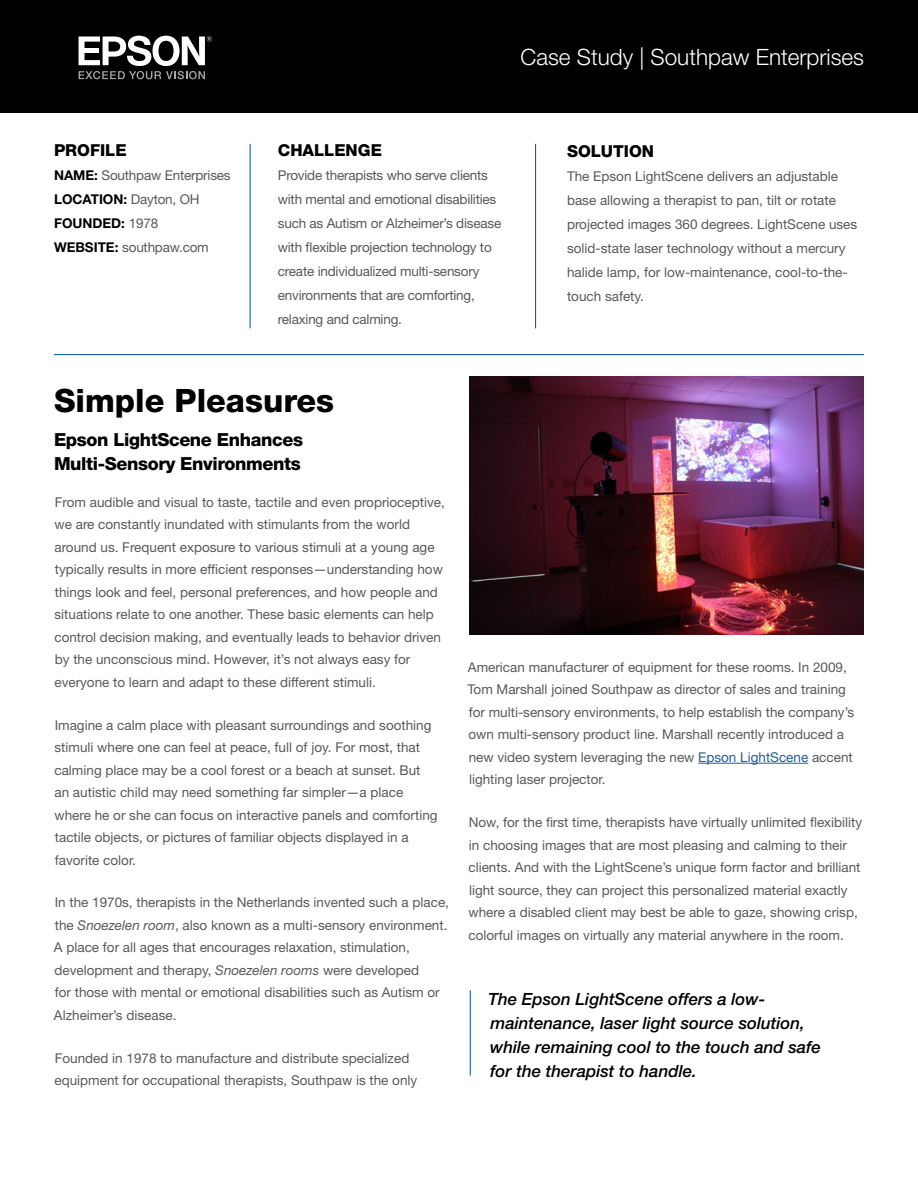
<style>
.page{position:relative;width:918px;height:1188px;background:#fff}
.page>*{position:absolute;margin:0;border:0;box-sizing:border-box;transform-origin:0 0}
.t1{font:800 32.25px "Helvetica Neue LT Std";color:#000}
.t2{font:300 22.5px "Helvetica Neue LT Std";color:#fff}
.t3{font:800 18px/24px "Helvetica Neue LT Std";letter-spacing:-.02em;color:#000}
.t4{font:italic 500 16.8px/24px "Helvetica Neue LT Std";color:#000}
.t5{font:800 16.5px "Helvetica Neue LT Std";color:#000}
.Body_Text{font:13.5px/22.5px "Helvetica Neue LT Std";color:#58595b}
.s1{font-weight:700;color:#000}
.s2{font-style:italic}
.s3{color:#215e9e}
</style>
<div class="page">
<div style="left:0;top:0;width:918px;height:112px;background:#000"></div>
<hr style="left:698px;top:763px;width:110px;height:1px;background:#215e9e">
<hr style="left:535px;top:144px;width:1px;height:184px;background:#034ea2">
<hr style="left:250px;top:144px;width:1px;height:184px;background:#034ea2">
<hr style="left:54px;top:354px;width:810px;height:1px;background:#034ea2">
<svg style="left:79px;top:36px;width:133px;height:43px"></svg>
<img style="left:469px;top:377px;width:395px;height:258px">
<hr style="left:470px;top:990px;width:1px;height:86px;background:#034ea2">
<p class="t2" style="left:521px;top:43px;width:345px">Case Study | Southpaw Enterprises</p>
<p class="t5" style="left:54px;top:140px;width:74px">PROFILE</p>
<p class="Body_Text" style="left:54px;top:163px;width:178px;line-height:24px"><span class="s1">NAME:</span> Southpaw Enterprises<br><span class="s1">LOCATION:</span> Dayton, OH<br><span class="s1">FOUNDED:</span> 1978<br><span class="s1">WEBSITE:</span> southpaw.com</p>
<p class="t5" style="left:278px;top:140px;width:106px">CHALLENGE</p>
<p class="Body_Text" style="left:278px;top:163px;width:225px;line-height:24px">Provide therapists who serve clients with mental and emotional disabilities such as Autism or Alzheimer’s disease with flexible projection technology to create individualized multi-sensory environments that are comforting, relaxing and calming.</p>
<p class="t1" style="left:54px;top:382px;width:282px">Simple Pleasures</p>
<p class="t3" style="left:54px;top:428px;width:251px">Epson LightScene Enhances<br>Multi-Sensory Environments</p>
<p class="t5" style="left:567px;top:141px;width:89px">SOLUTION</p>
<p class="Body_Text" style="left:567px;top:164px;width:292px;line-height:24px">The Epson LightScene delivers an adjustable base allowing a therapist to pan, tilt or rotate projected images 360 degrees. LightScene uses solid-state laser technology without a mercury halide lamp, for low-maintenance, cool-to-the&shy;touch safety.</p>
<p class="Body_Text" style="left:54px;top:491px;width:392px">From audible and visual to taste, tactile and even proprioceptive, we are constantly inundated with stimulants from the world around us. Frequent exposure to various stimuli at a young age typically results in more efficient responses—understanding how things look and feel, personal preferences, and how people and situations relate to one another. These basic elements can help control decision making, and eventually leads to behavior driven by the unconscious mind. However, it’s not always easy for everyone to learn and adapt to these different stimuli.</p>
<p class="Body_Text" style="left:54px;top:713px;width:385px">Imagine a calm place with pleasant surroundings and soothing stimuli where one can feel at peace, full of joy. For most, that calming place may be a cool forest or a beach at sunset. But an autistic child may need something far simpler—a place where he or she can focus on interactive panels and comforting tactile objects, or pictures of familiar objects displayed in a favorite color.</p>
<p class="Body_Text" style="left:54px;top:891px;width:397px">In the 1970s, therapists in the Netherlands invented such a place, the <span class="s2">Snoezelen room</span>, also known as a multi-sensory environment.<br>A place for all ages that encourages relaxation, stimulation, development and therapy, <span class="s2">Snoezelen rooms</span> were developed<br>for those with mental or emotional disabilities such as Autism or Alzheimer’s disease.</p>
<p class="Body_Text" style="left:54px;top:1046px;width:364px">Founded in 1978 to manufacture and distribute specialized equipment for occupational therapists, Southpaw is the only</p>
<p class="Body_Text" style="left:467px;top:656px;width:388px">American manufacturer of equipment for these rooms. In 2009, Tom Marshall joined Southpaw as director of sales and training for multi-sensory environments, to help establish the company’s own multi-sensory product line. Marshall recently introduced a new video system leveraging the new <span class="s3">Epson LightScene</span> accent lighting laser projector.</p>
<p class="Body_Text" style="left:468px;top:811px;width:395px">Now, for the first time, therapists have virtually unlimited flexibility in choosing images that are most pleasing and calming to their clients. And with the LightScene’s unique form factor and brilliant light source, they can project this personalized material exactly where a disabled client may best be able to gaze, showing crisp, colorful images on virtually any material anywhere in the room.</p>
<p class="t4" style="left:488px;top:986px;width:334px">The Epson LightScene offers a low&shy;maintenance, laser light source solution, while remaining cool to the touch and safe for the therapist to handle.</p>
</div>
